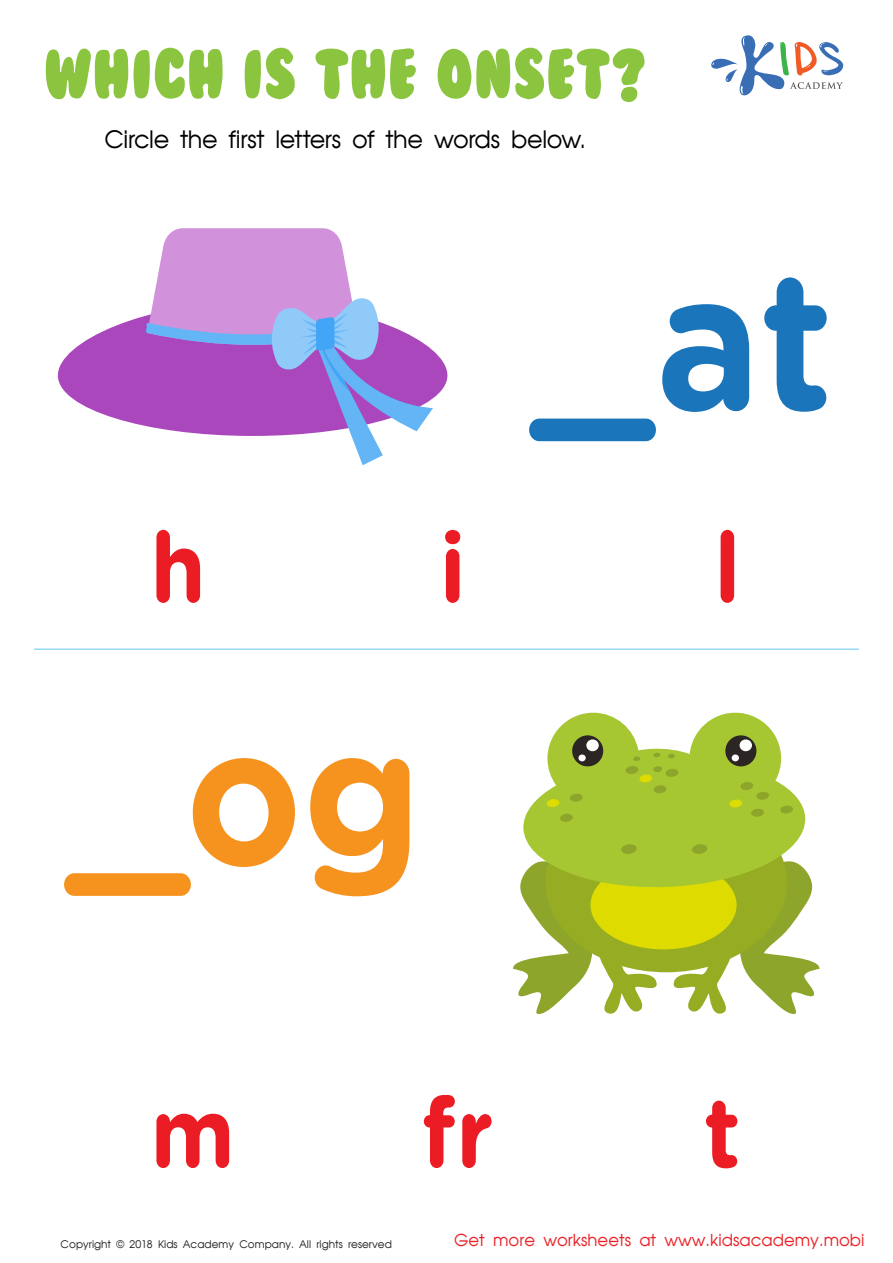
<style>
.page{position:relative;width:893px;height:1263px;background:#fff}
.page>*{position:absolute;margin:0;border:0;box-sizing:border-box;transform-origin:0 0}
.t1{font:700 195.15px "Gotham Rounded";color:#1b75bb;scale:.9 1}
.t2{font:700 195.15px "Gotham Rounded";color:#f6921e;scale:.9 1}
.t3{font:700 98.4px "Gotham Rounded";color:#ec1c24;scale:.9 1}
.t4{font:64.65px "Bubble Gum";letter-spacing:.02em;color:#8bc53f;scale:.9 1}
.t5{font:24px "AG Avant Garde Cyr";letter-spacing:-.015em;color:#000}
.t6{font:16.5px "AG Avant Garde Cyr";color:#ea2227}
.t7{font:10.5px "AG Avant Garde Cyr";color:#231f20}
</style>
<div class="page">
<hr style="left:34px;top:648px;width:824px;height:2px;background:#98daf8">
<svg style="left:711px;top:35px;width:132px;height:61px"></svg>
<div style="left:590px;top:861px;width:146px;height:88px;background:#dddb00;border-radius:50%"></div>
<svg style="left:523px;top:713px;width:283px;height:174px;fill:#a6c732"></svg>
<svg style="left:569px;top:793px;width:14px;height:9px"></svg>
<svg style="left:780px;top:805px;width:13px;height:9px"></svg>
<svg style="left:729px;top:782px;width:40px;height:35px"></svg>
<svg style="left:546px;top:799px;width:13px;height:8px"></svg>
<svg style="left:560px;top:813px;width:13px;height:9px"></svg>
<svg style="left:625px;top:753px;width:53px;height:41px;background:#a3c22f"></svg>
<svg style="left:513px;top:844px;width:144px;height:170px"></svg>
<svg style="left:673px;top:844px;width:147px;height:170px"></svg>
<div style="left:572px;top:735px;width:31px;height:31px;background:#2b2523;border-radius:50%"></div>
<div style="left:586px;top:739px;width:12px;height:12px;background:#fff;border-radius:50%"></div>
<div style="left:578px;top:755px;width:7px;height:6px;background:#fff;border-radius:50%"></div>
<div style="left:725px;top:735px;width:31px;height:31px;background:#2b2523;border-radius:50%"></div>
<div style="left:739px;top:739px;width:13px;height:12px;background:#fff;border-radius:50%"></div>
<div style="left:731px;top:755px;width:8px;height:6px;background:#fff;border-radius:50%"></div>
<svg style="left:58px;top:315px;width:389px;height:111px;fill:#ab47bc"></svg>
<svg style="left:146px;top:228px;width:287px;height:237px"></svg>
<h3 class="t4" style="left:44px;top:43px;width:669px">WHICH IS THE ONSET?</h3>
<h3 class="t5" style="left:104px;top:126px;width:483px">Circle the first letters of the words below.</h3>
<h1 class="t1" style="left:539px;top:198px;width:328px">_at</h1>
<h2 class="t3" style="left:150px;top:495px;width:63px">h</h2>
<h2 class="t3" style="left:439px;top:495px;width:31px">i</h2>
<h2 class="t3" style="left:714px;top:495px;width:31px">l</h2>
<h1 class="t2" style="left:75px;top:653px;width:387px">_og</h1>
<h2 class="t3" style="left:150px;top:1061px;width:95px">m</h2>
<h2 class="t3" style="left:421px;top:1061px;width:81px">fr</h2>
<h2 class="t3" style="left:704px;top:1061px;width:42px">t</h2>
<p class="t7" style="left:61px;top:1238px;width:333px">Copyright © 2018 Kids Academy Company. All rights reserved</p>
<h3 class="t6" style="left:454px;top:1231px;width:412px">Get more worksheets at www.kidsacademy.mobi</h3>
</div>
